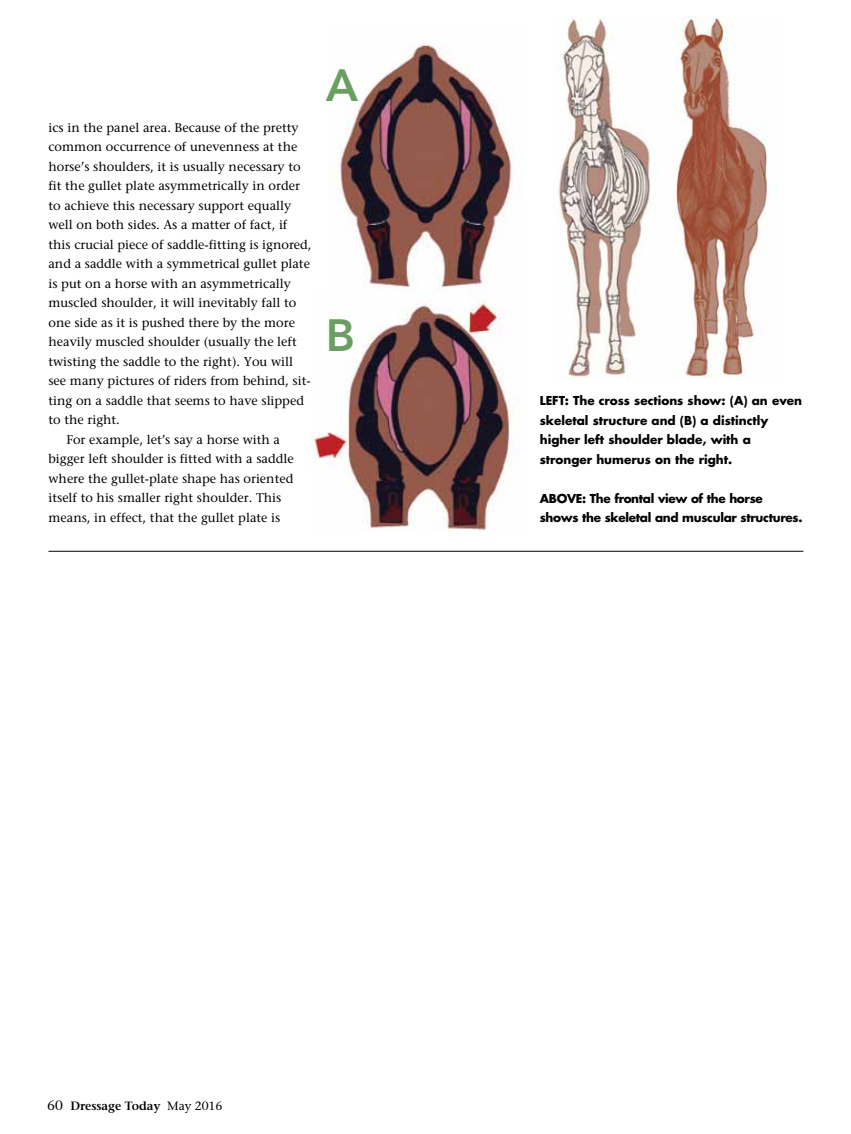
<style>
.page{position:relative;width:851px;height:1134px;background:#fff}
.page>*{position:absolute;margin:0;border:0;box-sizing:border-box;transform-origin:0 0}
.t1{font:800 44.85px "Avenir";color:#6b9e62}
.t2{font:12.75px "Stone Serif";color:#000}
.t3{font:700 12px/19.5px "Futura";color:#000}
.t4{font:700 12px/19.5px "Futura";letter-spacing:-.025em;color:#000}
.t5{font:600 12px "Stone Serif";letter-spacing:-.005em;color:#000}
.s1{font-weight:400;font-size:13.5px}
.s2{font-weight:400}
</style>
<div class="page">
<hr style="left:48px;top:551px;width:755px;height:1px;background:#000">
<img style="left:558px;top:16px;width:210px;height:363px">
<img style="left:337px;top:45px;width:176px;height:247px">
<img style="left:312px;top:292px;width:201px;height:240px">
<p class="t2" style="left:48px;top:120px;width:252px">ics in the panel area. Because of the pretty</p>
<p class="t2" style="left:48px;top:139px;width:250px">common occurrence of unevenness at the</p>
<p class="t2" style="left:48px;top:159px;width:254px">horse’s shoulders, it is usually necessary to</p>
<p class="t2" style="left:48px;top:178px;width:253px">fit the gullet plate asymmetrically in order</p>
<p class="t2" style="left:48px;top:198px;width:244px">to achieve this necessary support equally</p>
<p class="t2" style="left:48px;top:217px;width:240px">well on both sides. As a matter of fact, if</p>
<p class="t2" style="left:48px;top:237px;width:265px">this crucial piece of saddle-fitting is ignored,</p>
<p class="t2" style="left:48px;top:256px;width:263px">and a saddle with a symmetrical gullet plate</p>
<p class="t2" style="left:48px;top:276px;width:244px">is put on a horse with an asymmetrically</p>
<p class="t2" style="left:48px;top:295px;width:249px">muscled shoulder, it will inevitably fall to</p>
<p class="t2" style="left:48px;top:315px;width:248px">one side as it is pushed there by the more</p>
<p class="t2" style="left:48px;top:334px;width:250px">heavily muscled shoulder (usually the left</p>
<p class="t2" style="left:48px;top:354px;width:246px">twisting the saddle to the right). You will</p>
<p class="t2" style="left:48px;top:373px;width:264px">see many pictures of riders from behind, sit-</p>
<p class="t2" style="left:48px;top:393px;width:257px">ting on a saddle that seems to have slipped</p>
<p class="t2" style="left:48px;top:412px;width:73px">to the right.</p>
<p class="t2" style="left:66px;top:432px;width:215px">For example, let’s say a horse with a</p>
<p class="t2" style="left:48px;top:451px;width:247px">bigger left shoulder is fitted with a saddle</p>
<p class="t2" style="left:48px;top:471px;width:246px">where the gullet-plate shape has oriented</p>
<p class="t2" style="left:48px;top:490px;width:234px">itself to his smaller right shoulder. This</p>
<p class="t2" style="left:48px;top:510px;width:233px">means, in effect, that the gullet plate is</p>
<h1 class="t1" style="left:326px;top:59px;width:34px">A</h1>
<h1 class="t1" style="left:326px;top:309px;width:31px">B</h1>
<p class="t3" style="left:539px;top:391px;width:264px">LEFT: The cross sections show: (A) an even skeletal structure and (B) a distinctly higher left shoulder blade, with a stronger humerus on the right.</p>
<p class="t4" style="left:539px;top:488px;width:264px">ABOVE: The frontal view of the horse shows the skeletal and muscular structures.</p>
<p class="t5" style="left:47px;top:1099px;width:177px"><span class="s1">60</span> Dressage Today <span class="s2">May 2016</span></p>
</div>
